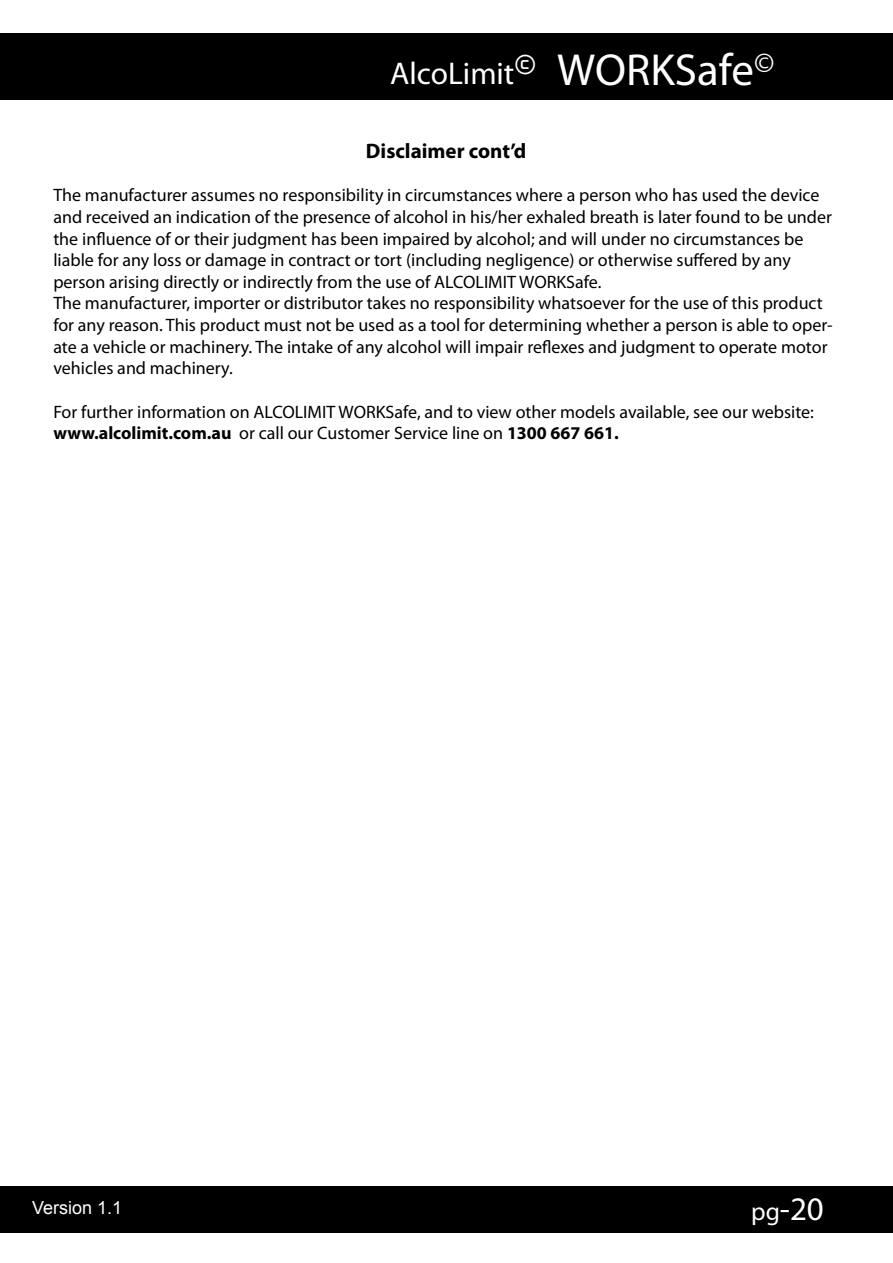
<style>
.page{position:relative;width:893px;height:1263px;background:#fff}
.page>*{position:absolute;margin:0;border:0;box-sizing:border-box;transform-origin:0 0}
.t1{font:45px "Myriad Pro";color:#fff}
.t2{font:33px "Myriad Pro";color:#fff}
.t3{font:31.5px "Myriad Pro";color:#fff}
.t4{font:700 21px "Myriad Pro";color:#000}
.t5{font:18px/21.6px "Myriad Pro";color:#000}
.t6{font:18px "Arial";color:#fff}
.s1{font-weight:700}
.s2{font-size:25.5px}
</style>
<div class="page">
<div style="left:0;top:1185px;width:893px;height:47px;background:#000"></div>
<div style="left:0;top:33px;width:893px;height:67px;background:#000"></div>
<h3 class="t3" style="left:390px;top:54px;width:147px">AlcoLimit<sup>©</sup></h3>
<h1 class="t1" style="left:557px;top:42px;width:219px">WORKSafe<sup>©</sup></h1>
<p class="t4" style="left:366px;top:137px;width:162px">Disclaimer cont’d</p>
<p class="t5" style="left:53px;top:184px;width:781px">The manufacturer assumes no responsibility in circumstances where a person who has used the device and received an indication of the presence of alcohol in his/her exhaled breath is later found to be under the influence of or their judgment has been impaired by alcohol; and will under no circumstances be liable for any loss or damage in contract or tort (including negligence) or otherwise suffered by any person arising directly or indirectly from the use of ALCOLIMIT WORKSafe.<br>The manufacturer, importer or distributor takes no responsibility whatsoever for the use of this product for any reason. This product must not be used as a tool for determining whether a person is able to oper&shy;ate a vehicle or machinery. The intake of any alcohol will impair reflexes and judgment to operate motor vehicles and machinery.</p>
<p class="t5" style="left:53px;top:400px;width:762px">For further information on ALCOLIMIT WORKSafe, and to view other models available, see our website: <span class="s1">www.alcolimit.com.au</span> or call our Customer Service line on <span class="s1">1300 667 661.</span></p>
<p class="t6" style="left:32px;top:1196px;width:92px">Version 1.1</p>
<h2 class="t2" style="left:751px;top:1189px;width:74px"><span class="s2">pg</span>-20</h2>
</div>
